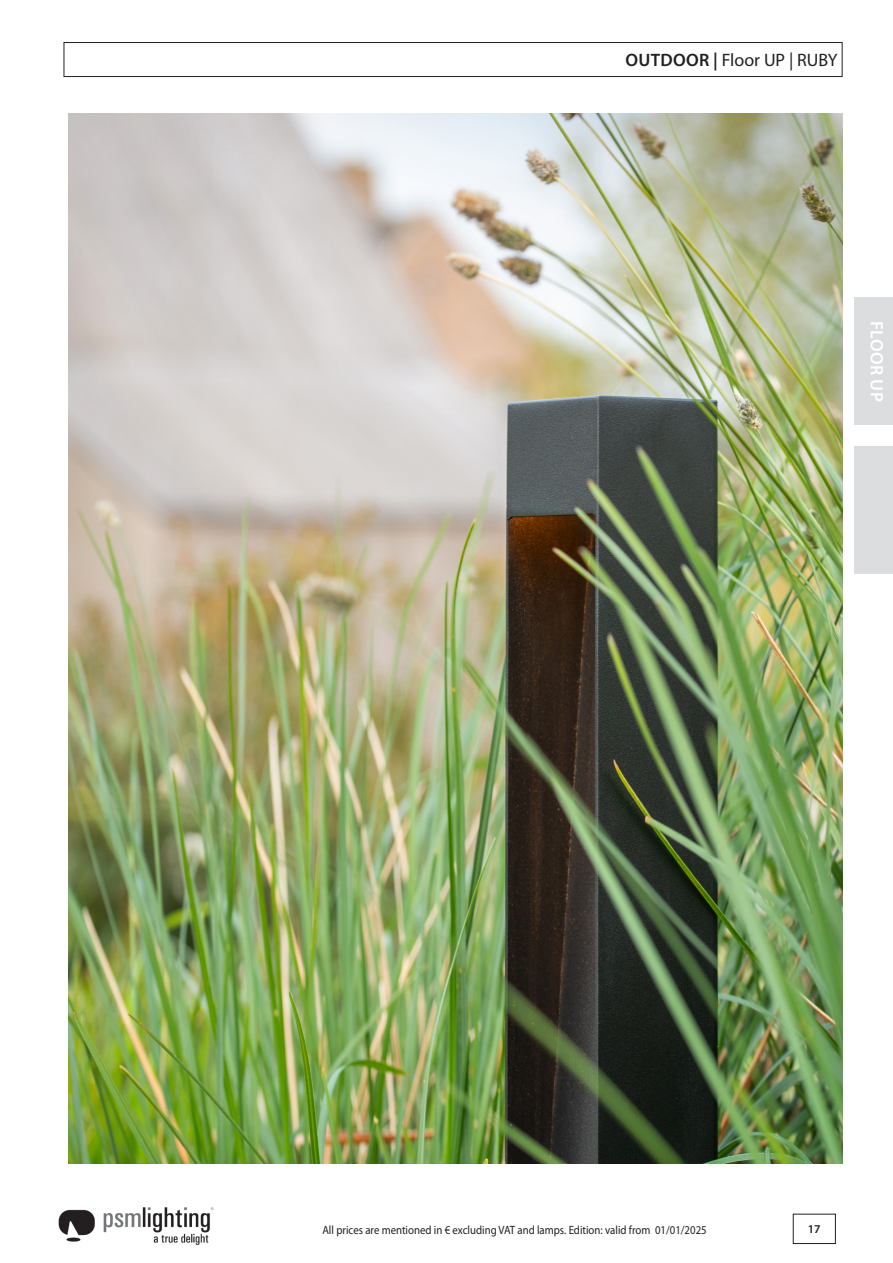
<style>
.page{position:relative;width:893px;height:1263px;background:#fff}
.page>*{position:absolute;margin:0;border:0;box-sizing:border-box;transform-origin:0 0}
.header_rechts{font:18px "Myriad Pro";color:#231f20}
.header_midden{font:600 18px "Myriad Pro";letter-spacing:.015em;color:#fff}
.omschrijving{font:12px "Myriad Pro";color:#231f20;scale:.9 1}
.t1{font:600 12px "Myriad Pro";color:#231f20}
.s1{font-weight:600}
</style>
<div class="page">
<div style="left:793px;top:1214px;width:43px;height:30px;border:1px solid #231f20"></div>
<img style="left:58px;top:1207px;width:156px;height:38px">
<div style="left:64px;top:42px;width:778px;height:35px;border:1px solid #231f20"></div>
<div style="left:855px;top:298px;width:38px;height:127px;background:#dcdddf"></div>
<div style="left:855px;top:446px;width:38px;height:128px;background:#dcdddf"></div>
<img style="left:68px;top:113px;width:774px;height:1051px">
<p class="header_rechts" style="left:625px;top:49px;width:214px"><span class="s1">OUTDOOR |</span> Floor UP | RUBY</p>
<p class="header_midden" style="left:888px;top:321px;width:82px;rotate:90deg">FLOOR UP</p>
<p class="omschrijving" style="left:322px;top:1223px;width:429px">All prices are mentioned in € excluding VAT and lamps. Edition: valid from 01/01/2025</p>
<p class="t1" style="left:808px;top:1222px;width:14px">17</p>
</div>
